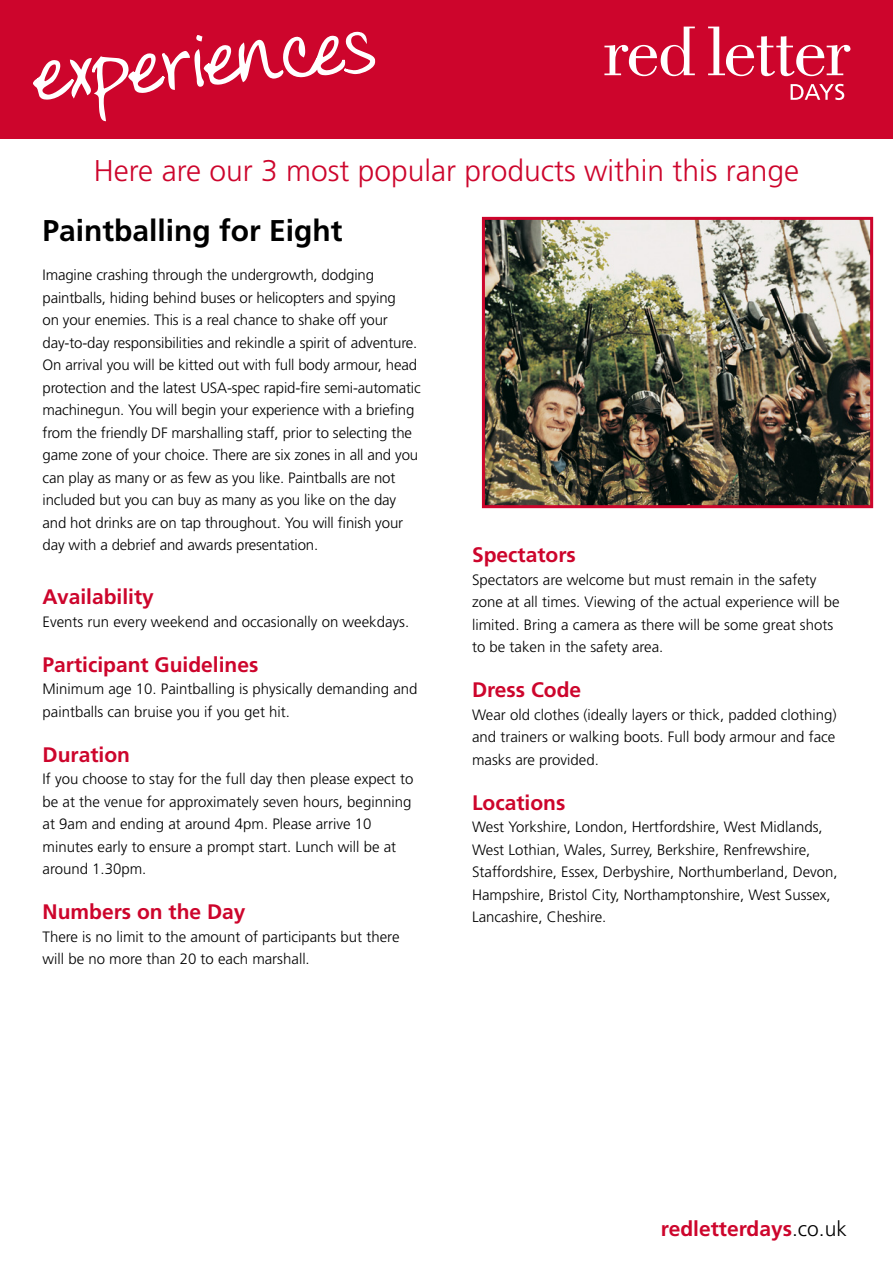
<style>
.page{position:relative;width:893px;height:1263px;background:#fff}
.page>*{position:absolute;margin:0;border:0;box-sizing:border-box;transform-origin:0 0}
.t1{font:300 30px "Frutiger LT Std";color:#cd052c}
.t2{font:700 30px "Frutiger LT Std";color:#000}
.t3{font:700 21px "Frutiger LT Std";color:#cd052c}
.t4{font:300 15px/22.5px "Frutiger LT Std";color:#000}
.s1{font-weight:300;color:#000}
</style>
<div class="page">
<div style="left:0;top:0;width:893px;height:139px;background:#cd052c"></div>
<svg style="left:708px;top:27px;width:142px;height:49px"></svg>
<svg style="left:604px;top:27px;width:91px;height:49px"></svg>
<svg style="left:791px;top:84px;width:53px;height:16px"></svg>
<svg style="left:33px;top:32px;width:342px;height:89px;background:#d52f4f"></svg>
<img style="left:486px;top:221px;width:383px;height:283px">
<div style="left:482px;top:217px;width:391px;height:291px;border:3px solid #cd052c"></div>
<p class="t1" style="left:94px;top:154px;width:707px">Here are our 3 most popular products within this range</p>
<p class="t2" style="left:43px;top:213px;width:302px">Paintballing for Eight</p>
<p class="t4" style="left:43px;top:264px;width:380px">Imagine crashing through the undergrowth, dodging paintballs, hiding behind buses or helicopters and spying<br>on your enemies. This is a real chance to shake off your day-to-day responsibilities and rekindle a spirit of adventure.<br>On arrival you will be kitted out with full body armour, head protection and the latest USA-spec rapid-fire semi-automatic machinegun. You will begin your experience with a briefing from the friendly DF marshalling staff, prior to selecting the game zone of your choice. There are six zones in all and you can play as many or as few as you like. Paintballs are not included but you can buy as many as you like on the day and hot drinks are on tap throughout. You will finish your day with a debrief and awards presentation.</p>
<p class="t3" style="left:43px;top:585px;width:113px">Availability</p>
<p class="t4" style="left:43px;top:610px;width:368px">Events run every weekend and occasionally on weekdays.</p>
<p class="t3" style="left:43px;top:652px;width:217px">Participant Guidelines</p>
<p class="t4" style="left:43px;top:678px;width:377px">Minimum age 10. Paintballing is physically demanding and paintballs can bruise you if you get hit.</p>
<p class="t3" style="left:43px;top:742px;width:89px">Duration</p>
<p class="t4" style="left:43px;top:768px;width:372px">If you choose to stay for the full day then please expect to be at the venue for approximately seven hours, beginning at 9am and ending at around 4pm. Please arrive 10 minutes early to ensure a prompt start. Lunch will be at around 1.30pm.</p>
<p class="t3" style="left:43px;top:900px;width:205px">Numbers on the Day</p>
<p class="t4" style="left:43px;top:925px;width:358px">There is no limit to the amount of participants but there will be no more than 20 to each marshall.</p>
<p class="t3" style="left:472px;top:542px;width:105px">Spectators</p>
<p class="t4" style="left:472px;top:568px;width:369px">Spectators are welcome but must remain in the safety zone at all times. Viewing of the actual experience will be limited. Bring a camera as there will be some great shots to be taken in the safety area.</p>
<p class="t3" style="left:472px;top:677px;width:111px">Dress Code</p>
<p class="t4" style="left:472px;top:703px;width:366px;text-align:justify">Wear old clothes (ideally layers or thick, padded clothing) and trainers or walking boots. Full body armour and face masks are provided.</p>
<p class="t3" style="left:472px;top:790px;width:95px">Locations</p>
<p class="t4" style="left:472px;top:816px;width:367px">West Yorkshire, London, Hertfordshire, West Midlands, West Lothian, Wales, Surrey, Berkshire, Renfrewshire, Staffordshire, Essex, Derbyshire, Northumberland, Devon, Hampshire, Bristol City, Northamptonshire, West Sussex, Lancashire, Cheshire.</p>
<p class="t3" style="left:661px;top:1216px;width:187px">redletterdays<span class="s1">.co.uk</span></p>
</div>
